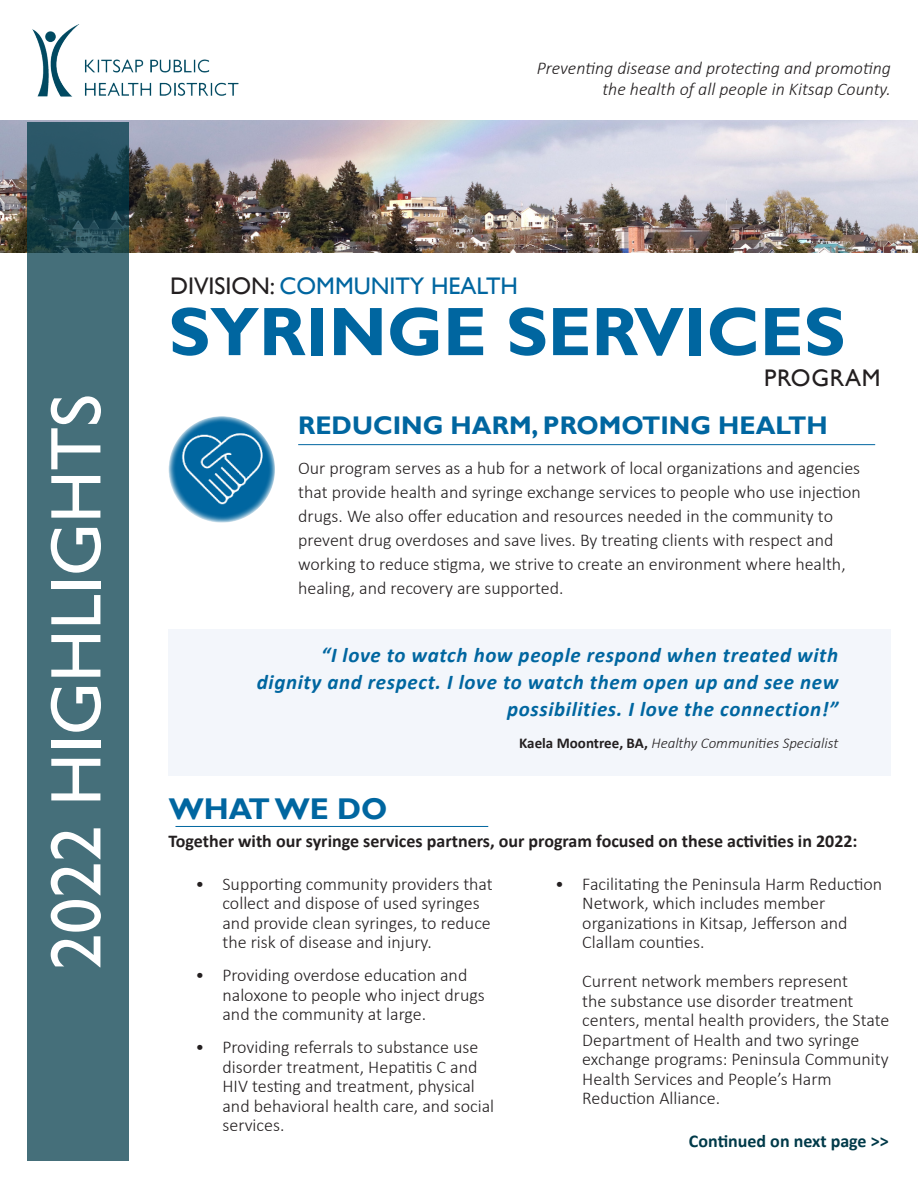
<style>
.page{position:relative;width:918px;height:1188px;background:#fff}
.page>*{position:absolute;margin:0;border:0;box-sizing:border-box;transform-origin:0 0}
.t1{font:72px "Gill Sans";color:#fff}
.t2{font:700 69px "Gill Sans";color:#0066a0}
.t3{font:700 30px "Gill Sans";color:#0066a0}
.t4{font:700 25.5px "Gill Sans";color:#0066a0}
.t5{font:24px "Gill Sans";color:#0066a0}
.t6{font:24px "Gill Sans";letter-spacing:.03em;color:#231f20}
.t7{font:italic 700 21px/27px "Calibri";letter-spacing:.03em;color:#0066a0;text-align:right}
.t8{font:300 18px/19.5px "Calibri";color:#231f20}
.t9{font:700 18px "Calibri";color:#231f20}
.t10{font:italic 300 18px/21.6px "Calibri";color:#231f20;text-align:right}
.t11{font:700 18px "Calibri";color:#003a49}
.t12{font:italic 300 15px "Calibri";color:#231f20}
.s1{color:#231f20}
.s2{font-weight:700;font-style:normal}
</style>
<div class="page">
<img style="left:0;top:121px;width:918px;height:131px">
<div style="left:169px;top:629px;width:722px;height:146px;background:#f3f6fb"></div>
<img style="left:33px;top:24px;width:206px;height:73px">
<svg style="left:27px;top:122px;width:101px;height:1039px;background:#406a75"></svg>
<svg style="left:169px;top:416px;width:106px;height:107px;background:#3b89b5"></svg>
<hr style="left:176px;top:826px;width:312px;height:1px;background:#0066a0">
<hr style="left:298px;top:444px;width:577px;height:1px;background:#0066a0">
<img style="left:181px;top:431px;width:82px;height:77px">
<p class="t10" style="left:537px;top:57px;width:356px">Preventing disease and protecting and promoting the health of all people in Kitsap County.</p>
<p class="t1" style="left:34px;top:970px;width:577px;rotate:-90deg">2022 HIGHLIGHTS</p>
<p class="t5" style="left:170px;top:272px;width:349px"><span class="s1">DIVISION:</span> COMMUNITY HEALTH</p>
<p class="t2" style="left:169px;top:290px;width:678px">SYRINGE SERVICES</p>
<p class="t6" style="left:764px;top:364px;width:118px">PROGRAM</p>
<p class="t4" style="left:298px;top:410px;width:531px">REDUCING HARM, PROMOTING HEALTH</p>
<p class="t8" style="left:298px;top:456px;width:564px;line-height:24px">Our program serves as a hub for a network of local organizations and agencies that provide health and syringe exchange services to people who use injection drugs. We also offer education and resources needed in the community to prevent drug overdoses and save lives. By treating clients with respect and working to reduce stigma, we strive to create an environment where health, healing, and recovery are supported.</p>
<p class="t7" style="left:257px;top:641px;width:583px">“I love to watch how people respond when treated with dignity and respect. I love to watch them open up and see new possibilities. I love the connection!”</p>
<p class="t12" style="left:519px;top:733px;width:321px"><span class="s2">Kaela Moontree, BA,</span> Healthy Communities Specialist</p>
<p class="t3" style="left:169px;top:791px;width:220px">WHAT WE DO</p>
<p class="t9" style="left:169px;top:828px;width:691px">Together with our syringe services partners, our program focused on these activities in 2022:</p>
<p class="t8" style="left:223px;top:874px;width:272px;text-indent:-27px">• Supporting community providers that collect and dispose of used syringes and provide clean syringes, to reduce the risk of disease and injury.</p>
<p class="t8" style="left:223px;top:965px;width:264px;text-indent:-27px">• Providing overdose education and naloxone to people who inject drugs and the community at large.</p>
<p class="t8" style="left:223px;top:1037px;width:273px;text-indent:-27px">• Providing referrals to substance use disorder treatment, Hepatitis C and<br>HIV testing and treatment, physical and behavioral health care, and social services.</p>
<p class="t8" style="left:582px;top:874px;width:301px;text-indent:-27px">• Facilitating the Peninsula Harm Reduction Network, which includes member organizations in Kitsap, Jefferson and Clallam counties.</p>
<p class="t8" style="left:582px;top:971px;width:309px">Current network members represent<br>the substance use disorder treatment centers, mental health providers, the State Department of Health and two syringe exchange programs: Peninsula Community Health Services and People’s Harm Reduction Alliance.</p>
<p class="t11" style="left:689px;top:1129px;width:201px">Continued on next page &gt;&gt;</p>
</div>
